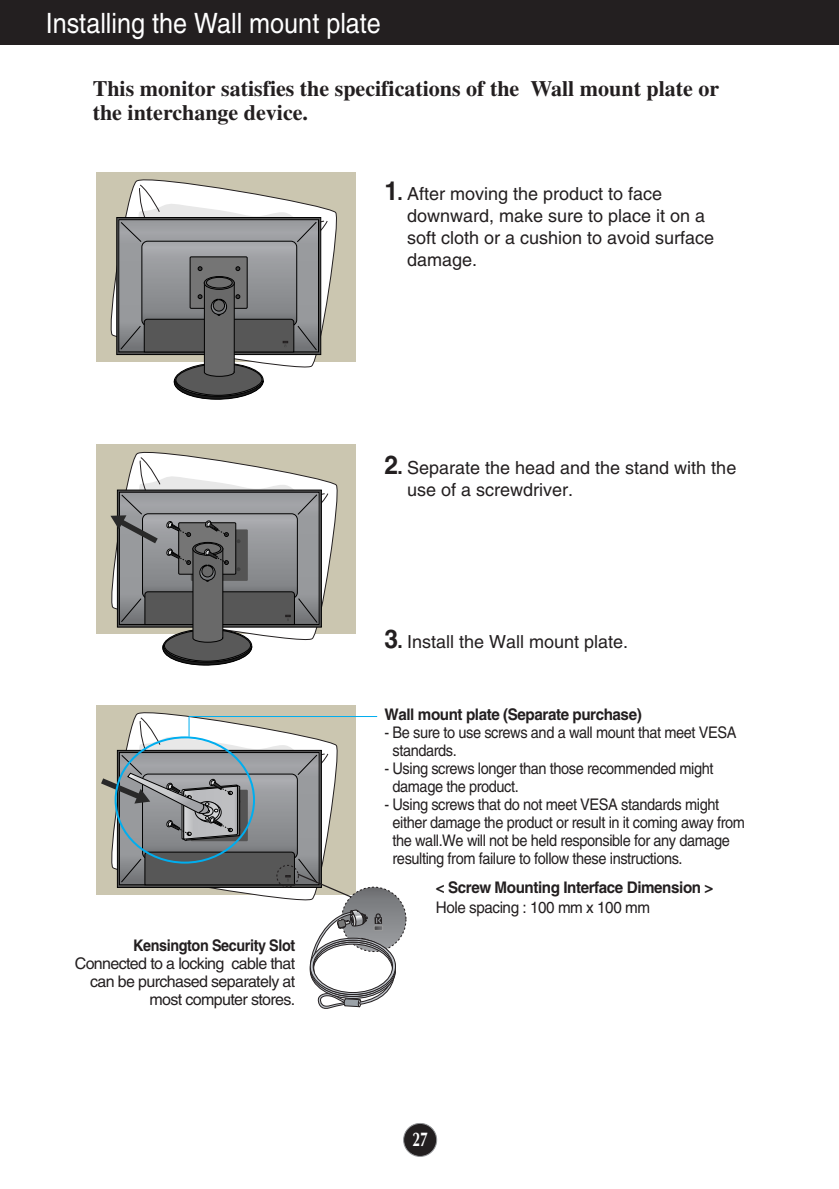
<style>
.page{position:relative;width:839px;height:1189px;background:#fff}
.page>*{position:absolute;margin:0;border:0;box-sizing:border-box;transform-origin:0 0}
.t1{font:28px "Helvetica";color:#fff;scale:.9 1}
.t2{font:700 22px/24px "Times";color:#231f20}
.t3{font:700 20px "Optima";color:#fff;scale:.7 1}
.t4{font:18px/22px "Helvetica";color:#231f20}
.t5{font:16px/18px "Helvetica";letter-spacing:-.03em;color:#231f20;scale:.91 1}
.t6{font:16px/18px "Helvetica";letter-spacing:-.03em;color:#231f20;text-align:right}
.t7{font:700 16px "Helvetica";letter-spacing:-.03em;color:#231f20;scale:.95 1}
.t8{font:16px "Helvetica";letter-spacing:-.03em;color:#231f20;scale:.95 1}
.t9{font:700 16px "Helvetica";letter-spacing:-.03em;color:#231f20;scale:.9 1}
.s1{font-weight:700;font-size:26px}
.s2{font-weight:700;font-size:20px}
</style>
<div class="page">
<div style="left:403px;top:1123px;width:33px;height:33px;background:#231f20;border-radius:50%"></div>
<div style="left:403px;top:1123px;width:34px;height:34px;border:2px solid #939598;border-radius:50%"></div>
<div style="left:0;top:0;width:839px;height:45px;background:#231f20"></div>
<div style="left:96px;top:172px;width:259px;height:190px;background:#cbc6b0"></div>
<svg style="left:110px;top:179px;width:227px;height:177px"></svg>
<svg style="left:119px;top:184px;width:209px;height:216px"></svg>
<div style="left:97px;top:445px;width:259px;height:189px;background:#cbc6b0"></div>
<svg style="left:134px;top:451px;width:204px;height:123px"></svg>
<svg style="left:110px;top:457px;width:218px;height:209px"></svg>
<div style="left:97px;top:705px;width:259px;height:189px;background:#cbc6b0"></div>
<svg style="left:135px;top:712px;width:179px;height:189px"></svg>
<svg style="left:342px;top:887px;width:64px;height:64px"></svg>
<svg style="left:309px;top:909px;width:87px;height:100px"></svg>
<hr style="left:189px;top:716px;width:188px;height:1px;background:#00aeef">
<svg style="left:101px;top:716px;width:252px;height:182px"></svg>
<h1 class="t1" style="left:46px;top:13px;width:374px">Installing the Wall mount plate</h1>
<h2 class="t2" style="left:93px;top:79px;width:628px">This monitor satisfies the specifications of the Wall mount plate or the interchange device.</h2>
<p class="t4" style="left:407px;top:184px;width:309px;text-indent:-22px"><span class="s1">1</span><span class="s2">.</span> After moving the product to face downward, make sure to place it on a soft cloth or a cushion to avoid surface damage.</p>
<p class="t4" style="left:407px;top:458px;width:331px;text-indent:-22px"><span class="s1">2</span><span class="s2">.</span> Separate the head and the stand with the use of a screwdriver.</p>
<p class="t4" style="left:384px;top:633px;width:245px"><span class="s1">3</span><span class="s2">.</span> Install the Wall mount plate.</p>
<p class="t7" style="left:384px;top:709px;width:272px">Wall mount plate (Separate purchase)</p>
<p class="t5" style="left:392px;top:725px;width:379px;text-indent:-8px">- Be sure to use screws and a wall mount that meet VESA standards.</p>
<p class="t5" style="left:392px;top:761px;width:354px;text-indent:-8px">- Using screws longer than those recommended might damage the product.</p>
<p class="t5" style="left:392px;top:797px;width:389px;text-indent:-8px">- Using screws that do not meet VESA standards might either damage the product or result in it coming away from the wall.We will not be held responsible for any damage resulting from failure to follow these instructions.</p>
<p class="t9" style="left:133px;top:939px;width:181px">Kensington Security Slot</p>
<p class="t6" style="left:75px;top:955px;width:222px">Connected to a locking cable that can be purchased separately at most computer stores.</p>
<p class="t7" style="left:436px;top:881px;width:294px">&lt; Screw Mounting Interface Dimension &gt;</p>
<p class="t8" style="left:436px;top:901px;width:227px">Hole spacing : 100 mm x 100 mm</p>
<p class="t3" style="left:412px;top:1131px;width:23px">27</p>
</div>
